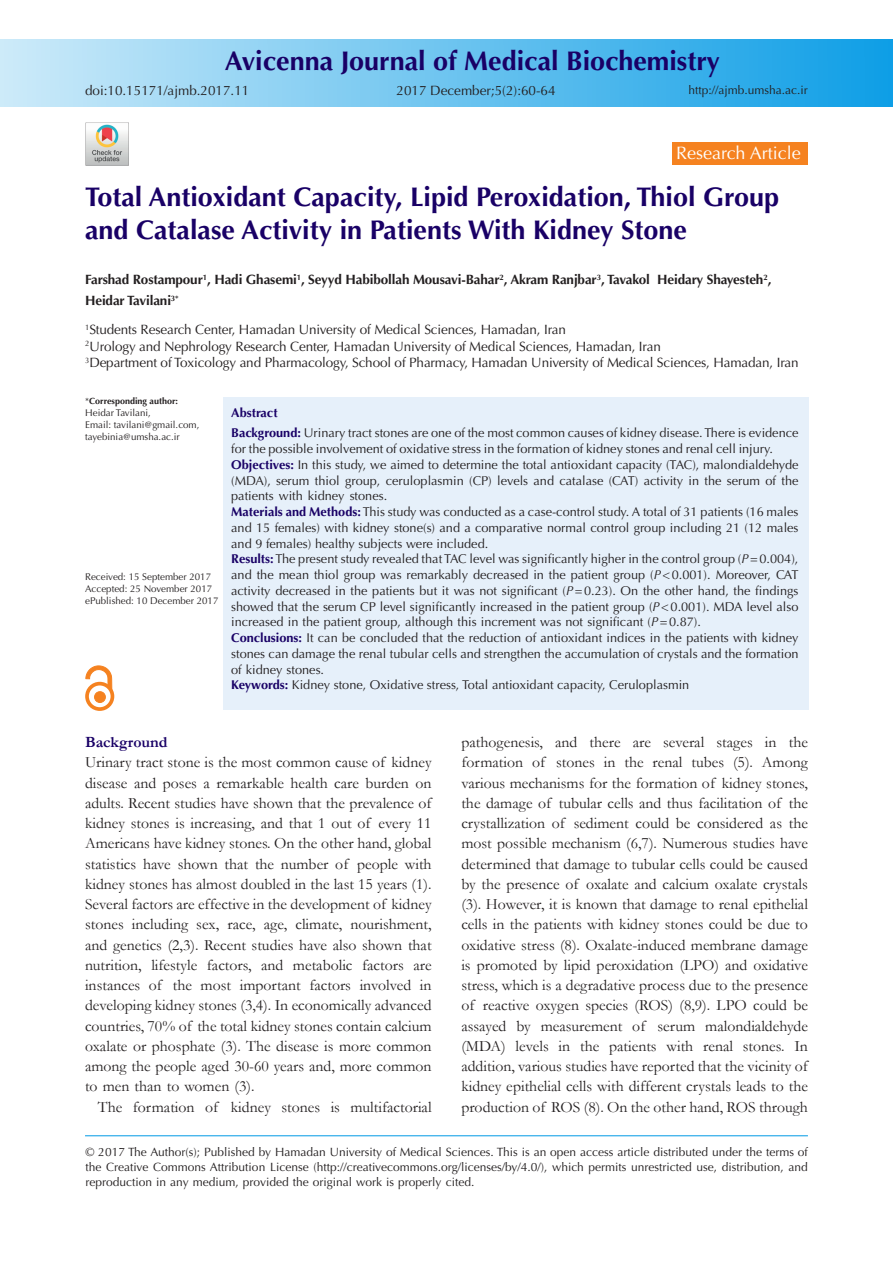
<style>
.page{position:relative;width:893px;height:1263px;background:#fff}
.page>*{position:absolute;margin:0;border:0;box-sizing:border-box;transform-origin:0 0}
.t1{font:700 27px/33px "Optima LT Std";color:#190066}
.t2{font:18px "Optima LT Std";color:#fff}
.t3{font:15.75px/20.2px "Garamond";color:#231f20;text-align:justify}
.t4{font:700 15.75px "Garamond";color:#190066}
.t5{font:13.5px/16.5px "Optima LT Std";letter-spacing:-.01em;color:#231f20}
.t6{font:700 13.5px/21px "Optima LT Std";letter-spacing:-.01em;color:#231f20}
.t7{font:12.75px/15.8px "Optima LT Std";color:#231f20}
.t8{font:12px/15px "Optima LT Std";color:#231f20;text-align:justify}
.t9{font:9.75px/12px "Optima LT Std";color:#231f20}
.t10{font:700 9px "Optima LT Std";color:#231f20}
.s1{font-weight:400}
.s2{font-weight:700;color:#190066}
.s3{font-weight:700;color:#190166}
.s4{font-style:italic}
</style>
<div class="page">
<div style="left:0;top:39px;width:893px;height:68px;background:linear-gradient(to right,#cdebf9,#0e9ee6)"></div>
<hr style="left:85px;top:1135px;width:723px;height:1px;background:#0099e5">
<div style="left:673px;top:143px;width:135px;height:22px;background:#f58220"></div>
<div style="left:223px;top:398px;width:586px;height:312px;background:#e6f0fa"></div>
<div style="left:95px;top:692px;width:10px;height:10px;background:#f58220;border-radius:50%"></div>
<div style="left:94px;top:691px;width:11px;height:12px;border:1px solid #f58220;border-radius:50%"></div>
<div style="left:85px;top:682px;width:29px;height:29px;border:4px solid #f58220;border-radius:50%"></div>
<svg style="left:86px;top:666px;width:26px;height:24px"></svg>
<img style="left:85px;top:122px;width:43px;height:43px">
<h1 class="t1" style="left:225px;top:45px;width:497px">Avicenna Journal of Medical Biochemistry</h1>
<p class="t5" style="left:85px;top:82px;width:166px">doi:10.15171/ajmb.2017.11</p>
<p class="t5" style="left:396px;top:82px;width:161px">2017 December;5(2):60-64</p>
<p class="t8" style="left:688px;top:82px;width:121px">http://ajmb.umsha.ac.ir</p>
<p class="t2" style="left:676px;top:143px;width:126px">Research Article</p>
<h1 class="t1" style="left:85px;top:181px;width:696px">Total Antioxidant Capacity, Lipid Peroxidation, Thiol Group and Catalase Activity in Patients With Kidney Stone</h1>
<p class="t6" style="left:85px;top:269px;width:688px">Farshad Rostampour<sup>1</sup>, Hadi Ghasemi<sup>1</sup>, Seyyd Habibollah Mousavi-Bahar<sup>2</sup>, Akram Ranjbar<sup>3</sup>, Tavakol Heidary Shayesteh<sup>2</sup>,<br>Heidar Tavilani<sup>3*</sup></p>
<p class="t5" style="left:85px;top:322px;width:715px"><sup>1</sup>Students Research Center, Hamadan University of Medical Sciences, Hamadan, Iran<br><sup>2</sup>Urology and Nephrology Research Center, Hamadan University of Medical Sciences, Hamadan, Iran<br><sup>3</sup>Department of Toxicology and Pharmacology, School of Pharmacy, Hamadan University of Medical Sciences, Hamadan, Iran</p>
<p class="t10" style="left:85px;top:396px;width:94px"><span class="s1">*</span>Corresponding author:</p>
<p class="t9" style="left:85px;top:407px;width:116px">Heidar Tavilani,<br>Email: tavilani@gmail.com, tayebinia@umsha.ac.ir</p>
<p class="t9" style="left:85px;top:571px;width:135px">Received: 15 September 2017<br>Accepted: 25 November 2017 ePublished: 10 December 2017</p>
<p class="t7" style="left:231px;top:403px;width:569px;line-height:20px"><span class="s2">Abstract<br></span><span class="s3">Background:</span> Urinary tract stones are one of the most common causes of kidney disease. There is evidence</p>
<p class="t7" style="left:231px;top:441px;width:569px">for the possible involvement of oxidative stress in the formation of kidney stones and renal cell injury.<br><span class="s3">Objectives:</span> In this study, we aimed to determine the total antioxidant capacity (TAC), malondialdehyde (MDA), serum thiol group, ceruloplasmin (CP) levels and catalase (CAT) activity in the serum of the patients with kidney stones.<br><span class="s3">Materials and Methods:</span> This study was conducted as a case-control study. A total of 31 patients (16 males and 15 females) with kidney stone(s) and a comparative normal control group including 21 (12 males and 9 females) healthy subjects were included.<br><span class="s3">Results:</span> The present study revealed that TAC level was significantly higher in the control group (<span class="s4">P</span>=0.004), and the mean thiol group was remarkably decreased in the patient group (<span class="s4">P</span>&lt;0.001). Moreover, CAT activity decreased in the patients but it was not significant (<span class="s4">P</span>=0.23). On the other hand, the findings showed that the serum CP level significantly increased in the patient group (<span class="s4">P</span>&lt;0.001). MDA level also increased in the patient group, although this increment was not significant (<span class="s4">P</span>=0.87).<br><span class="s3">Conclusions:</span> It can be concluded that the reduction of antioxidant indices in the patients with kidney stones can damage the renal tubular cells and strengthen the accumulation of crystals and the formation of kidney stones.<br><span class="s3">Keywords:</span> Kidney stone, Oxidative stress, Total antioxidant capacity, Ceruloplasmin</p>
<p class="t4" style="left:85px;top:731px;width:84px">Background</p>
<p class="t3" style="left:85px;top:752px;width:348px">Urinary tract stone is the most common cause of kidney disease and poses a remarkable health care burden on adults. Recent studies have shown that the prevalence of kidney stones is increasing, and that 1 out of every 11<br>Americans have kidney stones. On the other hand, global statistics have shown that the number of people with kidney stones has almost doubled in the last 15 years (1).<br>Several factors are effective in the development of kidney stones including sex, race, age, climate, nourishment, and genetics (2,3). Recent studies have also shown that nutrition, lifestyle factors, and metabolic factors are instances of the most important factors involved in developing kidney stones (3,4). In economically advanced countries, 70% of the total kidney stones contain calcium oxalate or phosphate (3). The disease is more common among the people aged 30-60 years and, more common to men than to women (3).</p>
<p class="t3" style="left:98px;top:1096px;width:335px">The formation of kidney stones is multifactorial</p>
<p class="t3" style="left:461px;top:732px;width:348px">pathogenesis, and there are several stages in the formation of stones in the renal tubes (5). Among various mechanisms for the formation of kidney stones, the damage of tubular cells and thus facilitation of the crystallization of sediment could be considered as the most possible mechanism (6,7). Numerous studies have determined that damage to tubular cells could be caused by the presence of oxalate and calcium oxalate crystals (3). However, it is known that damage to renal epithelial cells in the patients with kidney stones could be due to oxidative stress (8). Oxalate-induced membrane damage is promoted by lipid peroxidation (LPO) and oxidative stress, which is a degradative process due to the presence of reactive oxygen species (ROS) (8,9). LPO could be assayed by measurement of serum malondialdehyde (MDA) levels in the patients with renal stones. In addition, various studies have reported that the vicinity of kidney epithelial cells with different crystals leads to the production of ROS (8). On the other hand, ROS through</p>
<p class="t8" style="left:85px;top:1144px;width:724px">© 2017 The Author(s); Published by Hamadan University of Medical Sciences. This is an open access article distributed under the terms of the Creative Commons Attribution License (http://creativecommons.org/licenses/by/4.0/), which permits unrestricted use, distribution, and reproduction in any medium, provided the original work is properly cited.</p>
</div>
